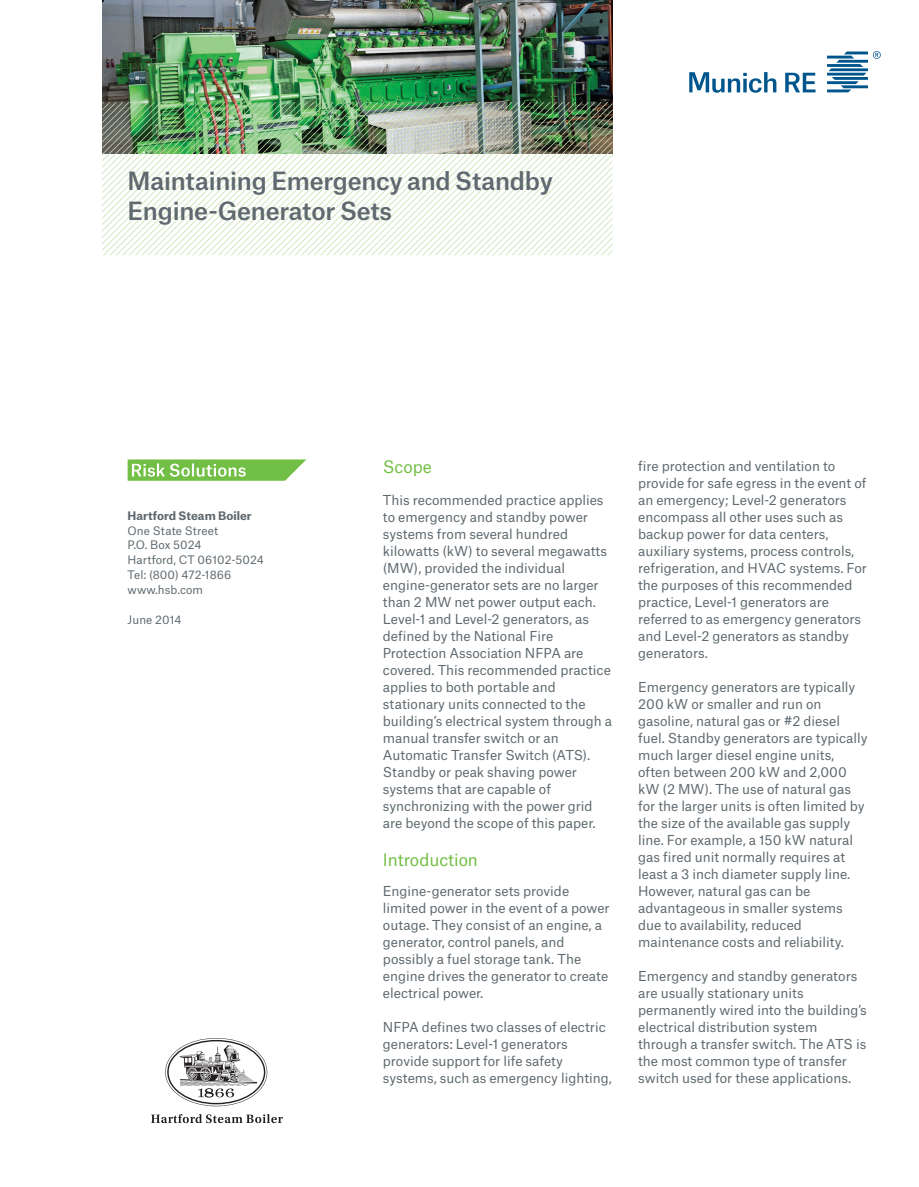
<style>
.page{position:relative;width:919px;height:1187px;background:#fff}
.page>*{position:absolute;margin:0;border:0;box-sizing:border-box;transform-origin:0 0}
.MR_16_pt{font:500 24px "Munich Re";letter-spacing:-.01em;color:#5f696f}
.MR_11_pt_one_line_He{font:16.5px "Munich Re";letter-spacing:-.005em;color:#71bf44}
.MR_8_75_pt_regular_s{font:13.2px/17px "Munich Re";color:#5f696f}
.MR_7_5_pt_regular{font:11.25px/14.9px "Munich Re";letter-spacing:.005em;color:#5f696f}
.s1{font-weight:700}
</style>
<div class="page">
<img style="left:102px;top:0;width:510px;height:102px">
<img style="left:102px;top:102px;width:510px;height:153px">
<svg style="left:785px;top:73px;width:30px;height:19px"></svg>
<svg style="left:689px;top:72px;width:87px;height:21px"></svg>
<svg style="left:827px;top:51px;width:53px;height:41px"></svg>
<svg style="left:165px;top:1038px;width:102px;height:68px"></svg>
<svg style="left:151px;top:1114px;width:132px;height:9px"></svg>
<svg style="left:128px;top:459px;width:178px;height:21px;background:#90cd6d"></svg>
<p class="MR_16_pt" style="left:128px;top:161px;width:427px">Maintaining Emergency and Standby</p>
<p class="MR_16_pt" style="left:128px;top:191px;width:266px">Engine-Generator Sets</p>
<p class="MR_7_5_pt_regular" style="left:128px;top:506px;width:138px"><span class="s1">Hartford Steam Boiler<br></span>One State Street<br>P.O. Box 5024<br>Hartford, CT 06102-5024<br>Tel: (800) 472-1866 www.hsb.com</p>
<p class="MR_7_5_pt_regular" style="left:128px;top:611px;width:55px">June 2014</p>
<p class="MR_11_pt_one_line_He" style="left:383px;top:453px;width:51px">Scope</p>
<p class="MR_8_75_pt_regular_s" style="left:383px;top:489px;width:231px">This recommended practice applies to emergency and standby power systems from several hundred kilowatts (kW) to several megawatts (MW), provided the individual engine-generator sets are no larger than 2 MW net power output each.<br>Level-1 and Level-2 generators, as defined by the National Fire<br>Protection Association NFPA are covered. This recommended practice applies to both portable and stationary units connected to the building’s electrical system through a manual transfer switch or an<br>Automatic Transfer Switch (ATS).<br>Standby or peak shaving power systems that are capable of synchronizing with the power grid are beyond the scope of this paper.</p>
<p class="MR_11_pt_one_line_He" style="left:383px;top:846px;width:97px">Introduction</p>
<p class="MR_8_75_pt_regular_s" style="left:383px;top:881px;width:228px">Engine-generator sets provide limited power in the event of a power outage. They consist of an engine, a generator, control panels, and possibly a fuel storage tank. The engine drives the generator to create electrical power.</p>
<p class="MR_8_75_pt_regular_s" style="left:383px;top:1017px;width:230px">NFPA defines two classes of electric generators: Level-1 generators provide support for life safety systems, such as emergency lighting,</p>
<p class="MR_8_75_pt_regular_s" style="left:638px;top:455px;width:230px">fire protection and ventilation to provide for safe egress in the event of an emergency; Level-2 generators encompass all other uses such as backup power for data centers, auxiliary systems, process controls, refrigeration, and HVAC systems. For the purposes of this recommended practice, Level-1 generators are referred to as emergency generators and Level-2 generators as standby generators.</p>
<p class="MR_8_75_pt_regular_s" style="left:638px;top:676px;width:231px">Emergency generators are typically 200 kW or smaller and run on gasoline, natural gas or #2 diesel fuel. Standby generators are typically much larger diesel engine units, often between 200 kW and 2,000 kW (2 MW). The use of natural gas for the larger units is often limited by the size of the available gas supply line. For example, a 150 kW natural gas fired unit normally requires at least a 3 inch diameter supply line.<br>However, natural gas can be advantageous in smaller systems due to availability, reduced maintenance costs and reliability.</p>
<p class="MR_8_75_pt_regular_s" style="left:638px;top:966px;width:230px">Emergency and standby generators are usually stationary units permanently wired into the building’s electrical distribution system through a transfer switch. The ATS is the most common type of transfer switch used for these applications.</p>
</div>
